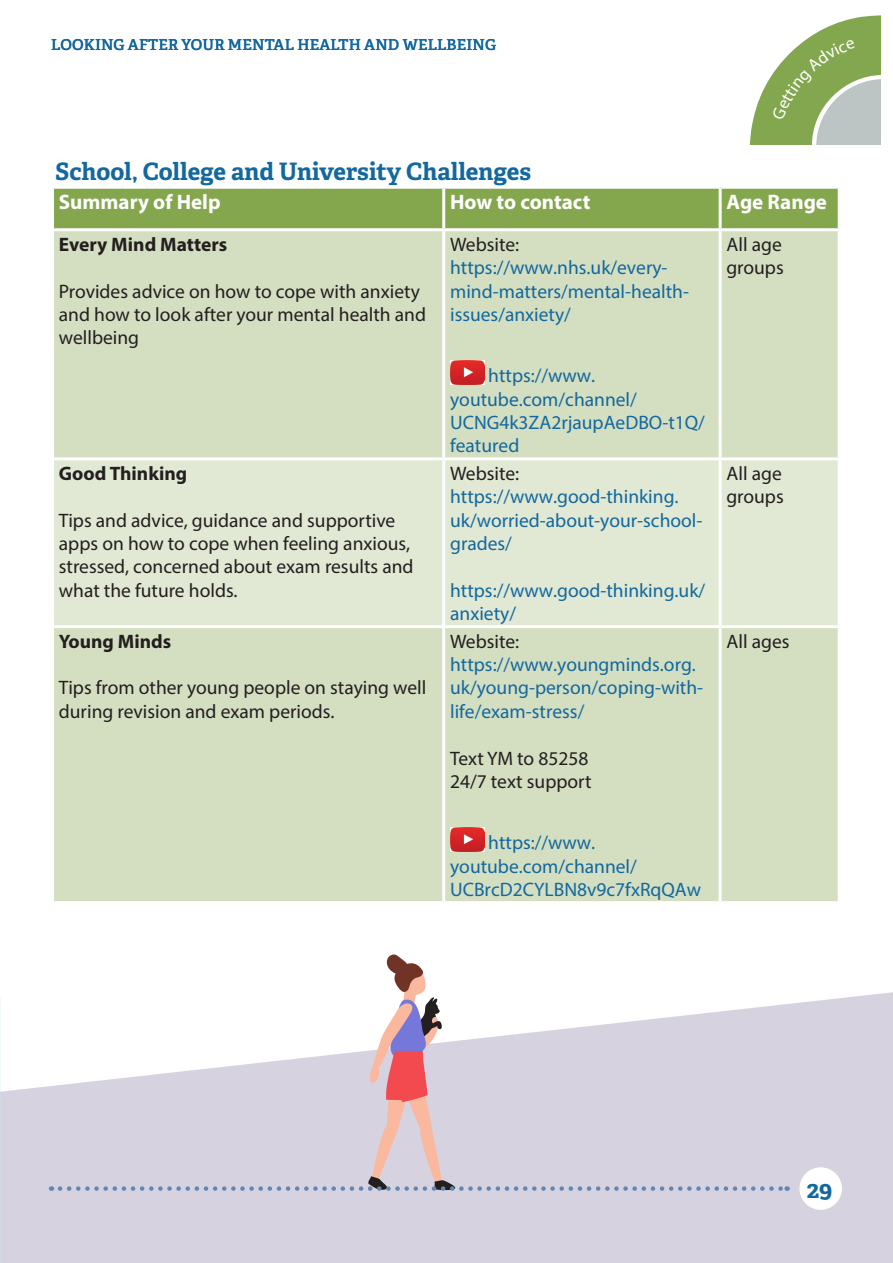
<style>
.page{position:relative;width:893px;height:1263px;background:#fff}
.page>*{position:absolute;margin:0;border:0;box-sizing:border-box;transform-origin:0 0}
.blue_subheads{font:700 24px "Adelle";color:#13689f}
.t1{font:700 21px "Myriad Pro";color:#fff}
.t2{font:19.5px/23.4px "Myriad Pro";color:#13689f}
.t3{font:19.5px/23.4px "Myriad Pro";color:#231f20}
.t4{font:700 19.5px "Myriad Pro";color:#231f20}
.t5{font:600 15px "Adelle";letter-spacing:.01em;color:#13689f}
</style>
<div class="page">
<div style="left:0;top:992px;width:893px;height:271px;background:#d7d2e0"></div>
<div style="left:799px;top:1167px;width:43px;height:43px;background:#fff;border-radius:50%"></div>
<svg style="left:60px;top:954px;width:728px;height:237px"></svg>
<div style="left:54px;top:189px;width:784px;height:39px;background:#84a74e"></div>
<div style="left:54px;top:231px;width:784px;height:670px;background:#d4dec1"></div>
<div style="left:54px;top:460px;width:784px;height:165px;background:#e1e8d3"></div>
<hr style="left:442px;top:189px;width:3px;height:39px;background:#fff">
<hr style="left:719px;top:189px;width:3px;height:39px;background:#fff">
<hr style="left:442px;top:231px;width:3px;height:226px;background:#fff">
<hr style="left:719px;top:231px;width:3px;height:226px;background:#fff">
<hr style="left:51px;top:457px;width:393px;height:3px;background:#fff">
<hr style="left:444px;top:457px;width:276px;height:3px;background:#fff">
<hr style="left:442px;top:460px;width:3px;height:165px;background:#fff">
<hr style="left:720px;top:457px;width:121px;height:3px;background:#fff">
<hr style="left:719px;top:460px;width:3px;height:165px;background:#fff">
<hr style="left:51px;top:625px;width:393px;height:3px;background:#fff">
<hr style="left:444px;top:625px;width:276px;height:3px;background:#fff">
<hr style="left:442px;top:628px;width:3px;height:273px;background:#fff">
<hr style="left:720px;top:625px;width:121px;height:3px;background:#fff">
<hr style="left:719px;top:628px;width:3px;height:273px;background:#fff">
<img style="left:450px;top:361px;width:34px;height:24px">
<img style="left:450px;top:828px;width:34px;height:24px">
<svg style="left:749px;top:15px;width:131px;height:130px"></svg>
<p class="t5" style="left:51px;top:35px;width:446px">LOOKING AFTER YOUR MENTAL HEALTH AND WELLBEING</p>
<p class="blue_subheads" style="left:55px;top:156px;width:477px">School, College and University Challenges</p>
<p class="t1" style="left:59px;top:189px;width:163px">Summary of Help</p>
<p class="t1" style="left:450px;top:189px;width:142px">How to contact</p>
<p class="t1" style="left:726px;top:189px;width:102px">Age Range</p>
<p class="t4" style="left:59px;top:231px;width:170px">Every Mind Matters</p>
<p class="t3" style="left:59px;top:279px;width:369px">Provides advice on how to cope with anxiety and how to look after your mental health and wellbeing</p>
<p class="t3" style="left:726px;top:232px;width:59px">All age groups</p>
<p class="t3" style="left:450px;top:232px;width:71px">Website:</p>
<p class="t2" style="left:450px;top:256px;width:240px">https://www.nhs.uk/every&shy;mind-matters/mental-health&shy;issues/anxiety/</p>
<p class="t4" style="left:59px;top:461px;width:130px">Good Thinking</p>
<p class="t3" style="left:59px;top:508px;width:356px">Tips and advice, guidance and supportive apps on how to cope when feeling anxious, stressed, concerned about exam results and what the future holds.</p>
<p class="t4" style="left:59px;top:628px;width:114px">Young Minds</p>
<p class="t3" style="left:59px;top:676px;width:369px">Tips from other young people on staying well during revision and exam periods.</p>
<p class="t2" style="left:450px;top:364px;width:256px;text-indent:38px">https://www. youtube.com/channel/<br>UCNG4k3ZA2rjaupAeDBO-t1Q/ featured</p>
<p class="t3" style="left:450px;top:461px;width:71px">Website:</p>
<p class="t2" style="left:450px;top:485px;width:254px">https://www.good-thinking. uk/worried-about-your-school&shy;grades/</p>
<p class="t2" style="left:450px;top:578px;width:257px">https://www.good-thinking.uk/ anxiety/</p>
<p class="t3" style="left:450px;top:629px;width:71px">Website:</p>
<p class="t2" style="left:450px;top:652px;width:255px">https://www.youngminds.org. uk/young-person/coping-with&shy;life/exam-stress/</p>
<p class="t3" style="left:450px;top:746px;width:140px">Text YM to 85258</p>
<p class="t3" style="left:450px;top:769px;width:143px">24/7 text support</p>
<p class="t2" style="left:450px;top:831px;width:253px;text-indent:38px">https://www. youtube.com/channel/<br>UCBrcD2CYLBN8v9c7fxRqQAw</p>
<p class="t3" style="left:726px;top:461px;width:59px">All age groups</p>
<p class="t3" style="left:726px;top:629px;width:65px">All ages</p>
<p class="blue_subheads" style="left:807px;top:1174px;width:27px">29</p>
</div>
